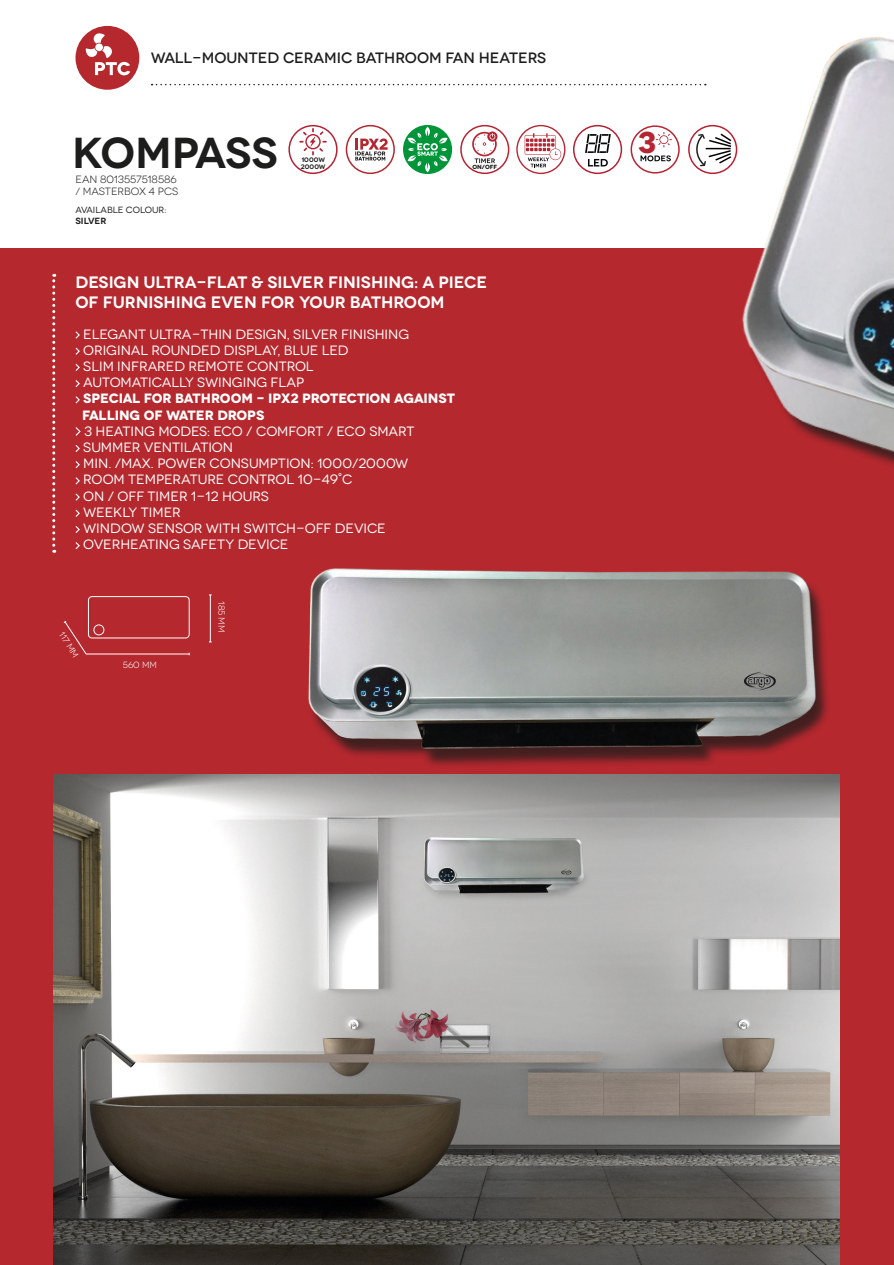
<style>
.page{position:relative;width:894px;height:1265px;background:#fff}
.page>*{position:absolute;margin:0;border:0;box-sizing:border-box;transform-origin:0 0}
.t1{font:600 43.2px "Novecentowide";letter-spacing:-.015em;color:#1d1d1b}
.t2{font:700 30px "Novecentowide";color:#b52532}
.t3{font:600 16.5px/19.8px "Novecentowide";color:#fff}
.t4{font:500 15px "Novecentowide";letter-spacing:-.005em;color:#1d1d1b}
.t5{font:13.5px "Novecentowide";color:#fff}
.t6{font:700 13.5px "Novecentowide";letter-spacing:-.01em;color:#fff}
.t7{font:10.5px "Novecentowide";color:#1d1d1b}
.t8{font:9px "Novecentowide";letter-spacing:-.01em;color:#1d1d1b}
.t9{font:9px "Novecentowide";color:#fff}
.t10{font:600 9px "Novecentowide";color:#1d1d1b}
.t11{font:600 6.45px "Novecentowide";letter-spacing:.005em;color:#1d1d1b}
.t12{font:700 6px "Novecentowide";color:#1d1d1b}
</style>
<div class="page">
<div style="left:0;top:248px;width:893px;height:1016px;background:#b4282e"></div>
<img style="left:675px;top:37px;width:218px;height:428px">
<svg style="left:52px;top:274px;width:3px;height:279px"></svg>
<div style="left:308px;top:573px;width:522px;height:195px;background:#1d1d1b;opacity:.75"></div>
<img style="left:308px;top:568px;width:518px;height:193px">
<svg style="left:151px;top:84px;width:554px;height:1px"></svg>
<div style="left:75px;top:26px;width:64px;height:64px;background:#b4282e;border-radius:50%"></div>
<svg style="left:85px;top:31px;width:45px;height:44px"></svg>
<div style="left:288px;top:125px;width:49px;height:49px;border:2px solid #b52133;border-radius:50%"></div>
<svg style="left:299px;top:128px;width:27px;height:27px"></svg>
<div style="left:573px;top:125px;width:49px;height:49px;border:2px solid #b52133;border-radius:50%"></div>
<svg style="left:585px;top:134px;width:25px;height:19px"></svg>
<svg style="left:588px;top:159px;width:19px;height:7px"></svg>
<svg style="left:75px;top:331px;width:5px;height:8px"></svg>
<svg style="left:75px;top:347px;width:5px;height:8px"></svg>
<svg style="left:75px;top:364px;width:5px;height:7px"></svg>
<svg style="left:75px;top:380px;width:5px;height:8px"></svg>
<svg style="left:75px;top:396px;width:5px;height:8px"></svg>
<svg style="left:75px;top:427px;width:6px;height:9px"></svg>
<svg style="left:75px;top:445px;width:5px;height:7px"></svg>
<svg style="left:75px;top:461px;width:5px;height:8px"></svg>
<svg style="left:75px;top:477px;width:5px;height:8px"></svg>
<svg style="left:75px;top:493px;width:5px;height:8px"></svg>
<svg style="left:75px;top:509px;width:5px;height:8px"></svg>
<svg style="left:75px;top:526px;width:5px;height:7px"></svg>
<svg style="left:75px;top:542px;width:5px;height:8px"></svg>
<hr style="left:210px;top:595px;width:1px;height:47px;background:#fff">
<svg style="left:63px;top:620px;width:127px;height:35px"></svg>
<div style="left:88px;top:596px;width:101px;height:42px;border:1px solid #fff;border-radius:4px"></div>
<div style="left:93px;top:624px;width:11px;height:11px;border:1px solid #fff;border-radius:50%"></div>
<img style="left:54px;top:774px;width:785px;height:490px">
<div style="left:688px;top:125px;width:49px;height:49px;border:2px solid #b52133;border-radius:50%"></div>
<svg style="left:694px;top:132px;width:38px;height:35px"></svg>
<svg style="left:516px;top:125px;width:49px;height:49px"></svg>
<div style="left:460px;top:125px;width:49px;height:49px;border:2px solid #b52532;border-radius:50%"></div>
<svg style="left:472px;top:131px;width:25px;height:32px"></svg>
<div style="left:345px;top:125px;width:50px;height:49px;border:2px solid #b3282e;border-radius:50%"></div>
<svg style="left:355px;top:138px;width:32px;height:23px"></svg>
<div style="left:630px;top:125px;width:49px;height:48px;border:2px solid #b52532;border-radius:50%"></div>
<svg style="left:655px;top:132px;width:16px;height:15px"></svg>
<svg style="left:640px;top:155px;width:30px;height:6px"></svg>
<div style="left:403px;top:125px;width:49px;height:49px;background:#019539;border-radius:50%"></div>
<svg style="left:407px;top:127px;width:40px;height:45px"></svg>
<p class="t4" style="left:151px;top:49px;width:397px">WALL-MOUNTED CERAMIC BATHROOM FAN HEATERS</p>
<p class="t1" style="left:72px;top:126px;width:207px">KOMPASS</p>
<p class="t8" style="left:75px;top:205px;width:92px">AVAILABLE COLOUR:</p>
<p class="t10" style="left:75px;top:215px;width:32px">SILVER</p>
<p class="t7" style="left:75px;top:173px;width:103px">EAN 8013557518586</p>
<p class="t7" style="left:75px;top:185px;width:104px">/ MASTERBOX 4 pcs</p>
<p class="t11" style="left:301px;top:155px;width:25px">1000W</p>
<p class="t11" style="left:301px;top:162px;width:26px">2000W</p>
<p class="t12" style="left:472px;top:163px;width:26px">ON/OFF</p>
<p class="t3" style="left:75px;top:272px;width:413px">DESIGN ULTRA-FLAT &amp; SILVER FINISHING: A PIECE<br>OF FURNISHING EVEN FOR YOUR BATHROOM</p>
<p class="t5" style="left:83px;top:326px;width:327px">ELEGANT ULTRA-THIN DESIGN, SILVER FINISHING</p>
<p class="t5" style="left:83px;top:342px;width:267px">ORIGINAL ROUNDED DISPLAY, BLUE LED</p>
<p class="t5" style="left:83px;top:358px;width:232px">SLIM INFRARED REMOTE CONTROL</p>
<p class="t5" style="left:83px;top:374px;width:222px">AUTOMATICALLY SWINGING FLAP</p>
<p class="t6" style="left:83px;top:390px;width:373px">SPECIAL FOR BATHROOM - IPX2 PROTECTION AGAINST</p>
<p class="t6" style="left:82px;top:406px;width:183px">FALLING OF WATER DROPS</p>
<p class="t5" style="left:84px;top:423px;width:332px">3 HEATING MODES: ECO / COMFORT / ECO SMART</p>
<p class="t5" style="left:83px;top:439px;width:151px">SUMMER VENTILATION</p>
<p class="t5" style="left:83px;top:455px;width:326px">MIN. /MAX. POWER CONSUMPTION: 1000/2000W</p>
<p class="t5" style="left:83px;top:472px;width:270px">ROOM TEMPERATURE CONTROL 10-49°C</p>
<p class="t5" style="left:83px;top:488px;width:187px">ON / OFF TIMER 1-12 HOURS</p>
<p class="t5" style="left:83px;top:504px;width:99px">WEEKLY TIMER</p>
<p class="t5" style="left:83px;top:520px;width:304px">WINDOW SENSOR WITH SWITCH-OFF DEVICE</p>
<p class="t5" style="left:83px;top:536px;width:206px">OVERHEATING SAFETY DEVICE</p>
<p class="t9" style="left:65px;top:629px;width:31px;rotate:58deg">117 MM</p>
<p class="t9" style="left:123px;top:660px;width:36px">560 MM</p>
<p class="t9" style="left:227px;top:601px;width:33px;rotate:90deg">185 MM</p>
<p class="t2" style="left:637px;top:124px;width:20px">3</p>
</div>
